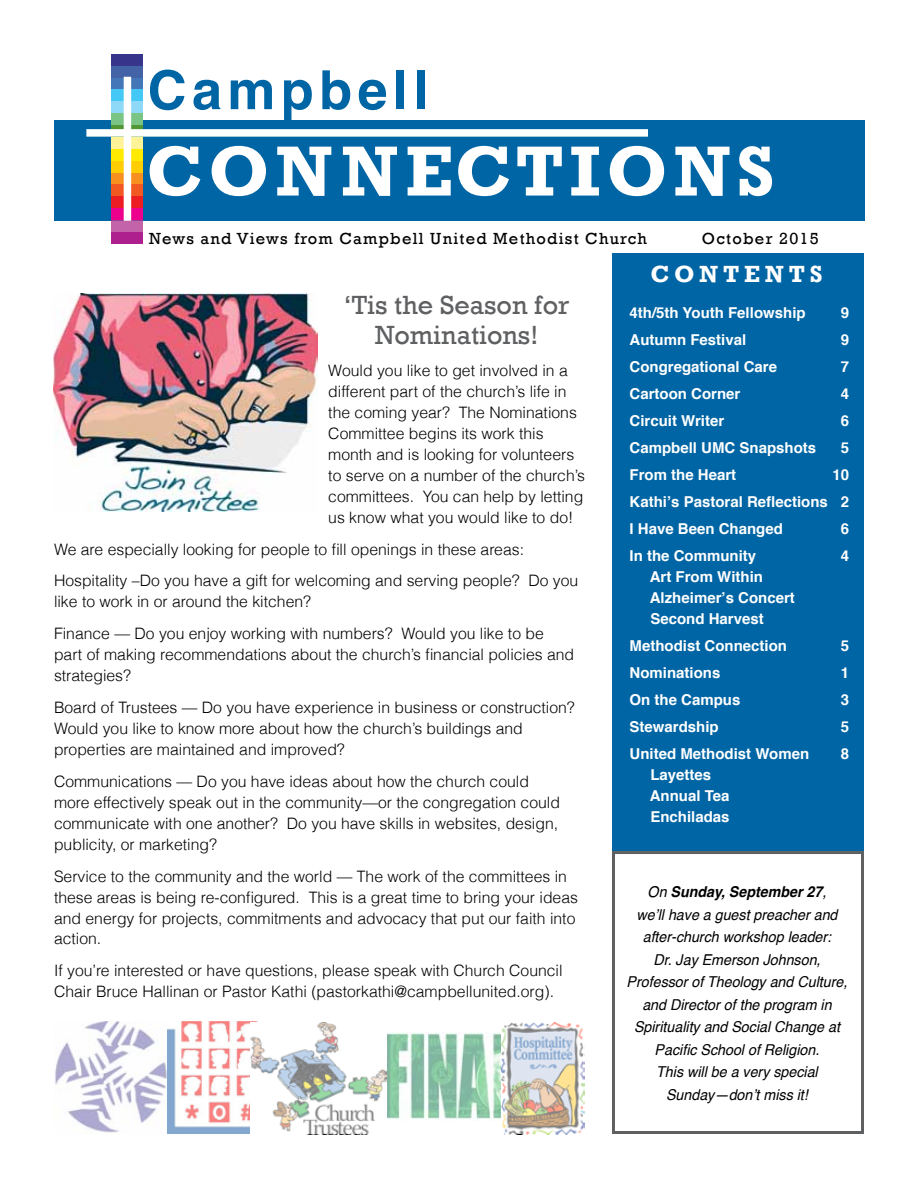
<style>
.page{position:relative;width:918px;height:1188px;background:#fff}
.page>*{position:absolute;margin:0;border:0;box-sizing:border-box;transform-origin:0 0}
.t1{font:700 72px "Rockwell";letter-spacing:.08em;color:#fff}
.t2{font:700 54px "Helvetica";letter-spacing:.1em;color:#0065a4}
.t3{font:27px/30px "Rockwell";color:#5f6062;text-align:center}
.t4{font:700 24px "Rockwell";letter-spacing:.2em;color:#fff}
.t5{font:16.5px "Rockwell";letter-spacing:.075em;color:#000}
.t6{font:300 15.75px/21px "Helvetica";color:#000}
.t7{font:700 15px/21px "Helvetica";color:#fff}
.t8{font:italic 15px/22.5px "Helvetica";color:#000;text-align:center;scale:.95 1}
.s1{font-weight:700}
</style>
<div class="page">
<div style="left:54px;top:120px;width:810px;height:101px;background:#0065a4"></div>
<div style="left:111px;top:232px;width:32px;height:12px;background:#ad208e"></div>
<div style="left:111px;top:220px;width:32px;height:12px;background:#c364ab"></div>
<div style="left:111px;top:208px;width:32px;height:12px;background:#ec008c"></div>
<div style="left:111px;top:196px;width:32px;height:12px;background:#ed1d24"></div>
<div style="left:111px;top:184px;width:32px;height:12px;background:#f15822"></div>
<div style="left:111px;top:173px;width:32px;height:11px;background:#f7901e"></div>
<div style="left:111px;top:161px;width:32px;height:12px;background:#ffcd03"></div>
<div style="left:111px;top:149px;width:32px;height:12px;background:#ffea00"></div>
<div style="left:111px;top:137px;width:32px;height:12px;background:#fff398"></div>
<div style="left:111px;top:125px;width:32px;height:12px;background:#529736"></div>
<div style="left:111px;top:113px;width:32px;height:12px;background:#7ac585"></div>
<div style="left:111px;top:101px;width:32px;height:12px;background:#8ed8f8"></div>
<div style="left:111px;top:89px;width:32px;height:12px;background:#44c8f5"></div>
<div style="left:111px;top:77px;width:32px;height:12px;background:#4377b8"></div>
<div style="left:111px;top:66px;width:32px;height:11px;background:#4462a6"></div>
<div style="left:111px;top:54px;width:32px;height:12px;background:#37348c"></div>
<div style="left:612px;top:254px;width:252px;height:597px;background:#0065a4"></div>
<div style="left:612px;top:851px;width:252px;height:283px;border:3px solid #5f6062"></div>
<img style="left:54px;top:294px;width:264px;height:218px">
<img style="left:55px;top:1022px;width:530px;height:112px">
<div style="left:86px;top:129px;width:562px;height:8px;background:#fff"></div>
<div style="left:124px;top:77px;width:7px;height:144px;background:#fff"></div>
<h2 class="t2" style="left:148px;top:47px;width:282px">Campbell</h2>
<h1 class="t1" style="left:146px;top:128px;width:630px">CONNECTIONS</h1>
<p class="t5" style="left:149px;top:229px;width:499px">News and Views from Campbell United Methodist Church</p>
<p class="t5" style="left:702px;top:229px;width:118px">October 2015</p>
<h3 class="t4" style="left:650px;top:259px;width:174px">CONTENTS</h3>
<p class="t7" style="left:630px;top:302px;width:178px">4th/5th Youth Fellowship</p>
<p class="t7" style="left:841px;top:302px;width:10px">9</p>
<p class="t7" style="left:630px;top:329px;width:118px">Autumn Festival</p>
<p class="t7" style="left:841px;top:329px;width:10px">9</p>
<p class="t7" style="left:630px;top:356px;width:149px">Congregational Care</p>
<p class="t7" style="left:841px;top:356px;width:10px">7</p>
<p class="t7" style="left:630px;top:383px;width:112px">Cartoon Corner</p>
<p class="t7" style="left:841px;top:383px;width:10px">4</p>
<p class="t7" style="left:630px;top:410px;width:96px">Circuit Writer</p>
<p class="t7" style="left:841px;top:410px;width:10px">6</p>
<p class="t7" style="left:630px;top:437px;width:188px">Campbell UMC Snapshots</p>
<p class="t7" style="left:841px;top:437px;width:10px">5</p>
<p class="t7" style="left:630px;top:464px;width:108px">From the Heart</p>
<h3 class="t3" style="left:344px;top:290px;width:227px">‘Tis the Season for<br>Nominations!</h3>
<p class="t6" style="left:328px;top:360px;width:258px">Would you like to get involved in a different part of the church’s life in the coming year? The Nominations Committee begins its work this month and is looking for volunteers to serve on a number of the church’s committees. You can help by letting us know what you would like to do!</p>
<p class="t6" style="left:54px;top:533px;width:526px;line-height:31.8px">We are especially looking for people to fill openings in these areas:<br>Hospitality –Do you have a gift for welcoming and serving people? Do you</p>
<p class="t6" style="left:54px;top:586px;width:491px;line-height:31.8px">like to work in or around the kitchen?<br>Finance — Do you enjoy working with numbers? Would you like to be</p>
<p class="t6" style="left:54px;top:644px;width:522px">part of making recommendations about the church’s financial policies and strategies?</p>
<p class="t6" style="left:54px;top:697px;width:522px">Board of Trustees — Do you have experience in business or construction?<br>Would you like to know more about how the church’s buildings and properties are maintained and improved?</p>
<p class="t6" style="left:54px;top:770px;width:507px">Communications — Do you have ideas about how the church could more effectively speak out in the community—or the congregation could communicate with one another? Do you have skills in websites, design, publicity, or marketing?</p>
<p class="t6" style="left:54px;top:865px;width:526px">Service to the community and the world — The work of the committees in these areas is being re-configured. This is a great time to bring your ideas and energy for projects, commitments and advocacy that put our faith into action.</p>
<p class="t6" style="left:54px;top:960px;width:510px">If you’re interested or have questions, please speak with Church Council<br>Chair Bruce Hallinan or Pastor Kathi (pastorkathi@campbellunited.org).</p>
<p class="t7" style="left:630px;top:461px;width:221px;line-height:27px;text-align:justify;text-indent:203px">10<br>Kathi’s Pastoral Reflections 2<br>I Have Been Changed</p>
<p class="t7" style="left:841px;top:518px;width:10px">6</p>
<p class="t7" style="left:630px;top:545px;width:128px">In the Community</p>
<p class="t7" style="left:841px;top:545px;width:10px">4</p>
<p class="t7" style="left:650px;top:566px;width:147px">Art From Within<br>Alzheimer’s Concert<br>Second Harvest</p>
<p class="t7" style="left:630px;top:635px;width:159px">Methodist Connection</p>
<p class="t7" style="left:841px;top:635px;width:10px">5</p>
<p class="t7" style="left:630px;top:662px;width:92px">Nominations</p>
<p class="t7" style="left:841px;top:662px;width:10px">1</p>
<p class="t7" style="left:630px;top:689px;width:112px">On the Campus</p>
<p class="t7" style="left:841px;top:689px;width:10px">3</p>
<p class="t7" style="left:630px;top:716px;width:91px">Stewardship</p>
<p class="t7" style="left:841px;top:716px;width:10px">5</p>
<p class="t7" style="left:630px;top:743px;width:181px">United Methodist Women</p>
<p class="t7" style="left:841px;top:743px;width:10px">8</p>
<p class="t7" style="left:650px;top:764px;width:81px">Layettes<br>Annual Tea<br>Enchiladas</p>
<p class="t8" style="left:627px;top:881px;width:234px">On <span class="s1">Sunday, September 27</span>,<br>we’ll have a guest preacher and after-church workshop leader:<br>Dr. Jay Emerson Johnson,<br>Professor of Theology and Culture, and Director of the program in<br>Spirituality and Social Change at<br>Pacific School of Religion.<br>This will be a very special<br>Sunday—don’t miss it!</p>
</div>
